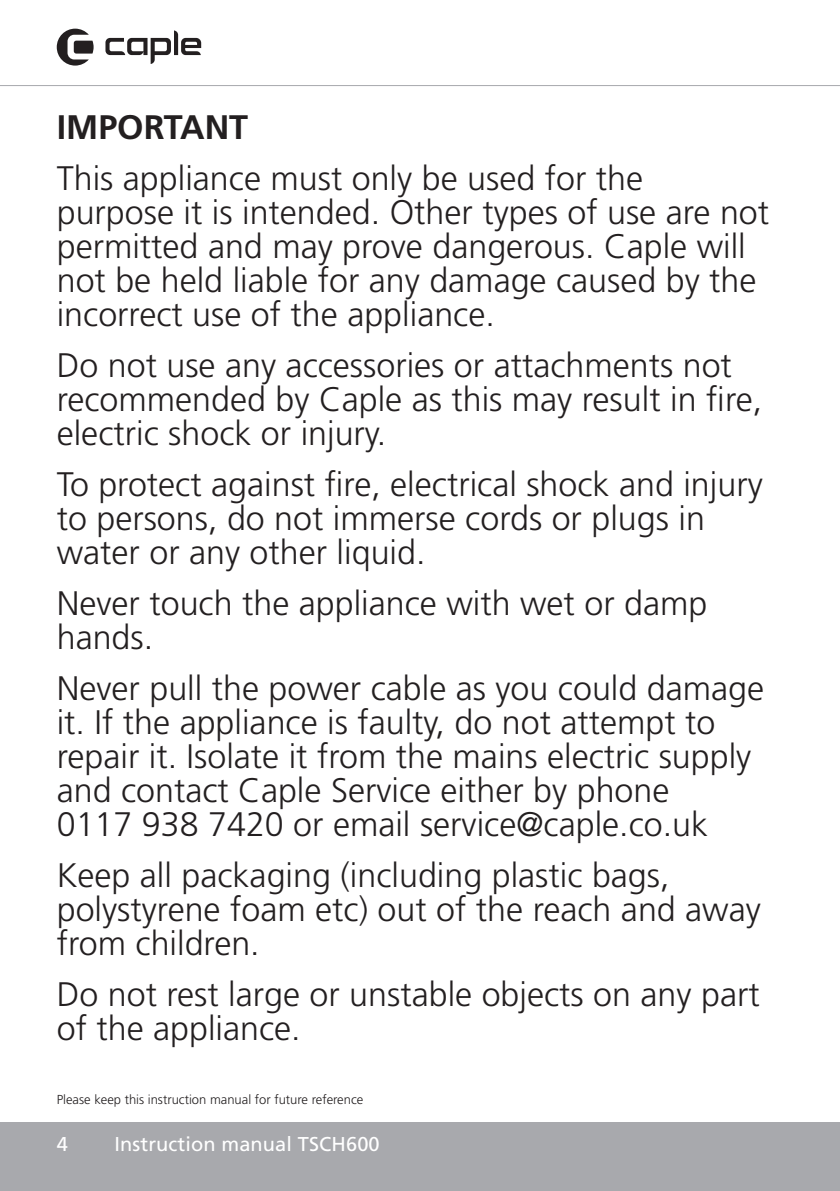
<style>
.page{position:relative;width:840px;height:1191px;background:#fff}
.page>*{position:absolute;margin:0;border:0;box-sizing:border-box;transform-origin:0 0}
.Warning_body_17pt{font:300 34px/34px "Frutiger";color:#231f20}
.Warnings_Header_17pt{font:700 34px "Frutiger";color:#231f20}
.t1{font:20px "Frutiger";letter-spacing:.005em;color:#fff}
.t2{font:300 13px "Frutiger";color:#231f20}
</style>
<div class="page">
<div style="left:0;top:1123px;width:839px;height:68px;background:#a8a9ad"></div>
<hr style="left:0;top:85px;width:839px;height:1px;background:#a8a9ad">
<svg style="left:57px;top:29px;width:36px;height:37px"></svg>
<svg style="left:105px;top:30px;width:96px;height:34px"></svg>
<p class="Warnings_Header_17pt" style="left:57px;top:107px;width:193px">IMPORTANT</p>
<p class="Warning_body_17pt" style="left:57px;top:162px;width:713px">This appliance must only be used for the<br>purpose it is intended. Other types of use are not permitted and may prove dangerous. Caple will not be held liable for any damage caused by the incorrect use of the appliance.</p>
<p class="Warning_body_17pt" style="left:57px;top:349px;width:706px">Do not use any accessories or attachments not recommended by Caple as this may result in fire, electric shock or injury.</p>
<p class="Warning_body_17pt" style="left:57px;top:468px;width:707px">To protect against fire, electrical shock and injury to persons, do not immerse cords or plugs in water or any other liquid.</p>
<p class="Warning_body_17pt" style="left:57px;top:587px;width:651px">Never touch the appliance with wet or damp hands.</p>
<p class="Warning_body_17pt" style="left:57px;top:672px;width:708px">Never pull the power cable as you could damage it. If the appliance is faulty, do not attempt to repair it. Isolate it from the mains electric supply and contact Caple Service either by phone<br>0117 938 7420 or email service@caple.co.uk</p>
<p class="Warning_body_17pt" style="left:57px;top:859px;width:705px">Keep all packaging (including plastic bags, polystyrene foam etc) out of the reach and away from children.</p>
<p class="Warning_body_17pt" style="left:57px;top:978px;width:704px">Do not rest large or unstable objects on any part of the appliance.</p>
<p class="t2" style="left:57px;top:1092px;width:308px">Please keep this instruction manual for future reference</p>
<p class="t1" style="left:57px;top:1132px;width:13px">4</p>
<p class="t1" style="left:115px;top:1132px;width:266px">Instruction manual TSCH600</p>
</div>
